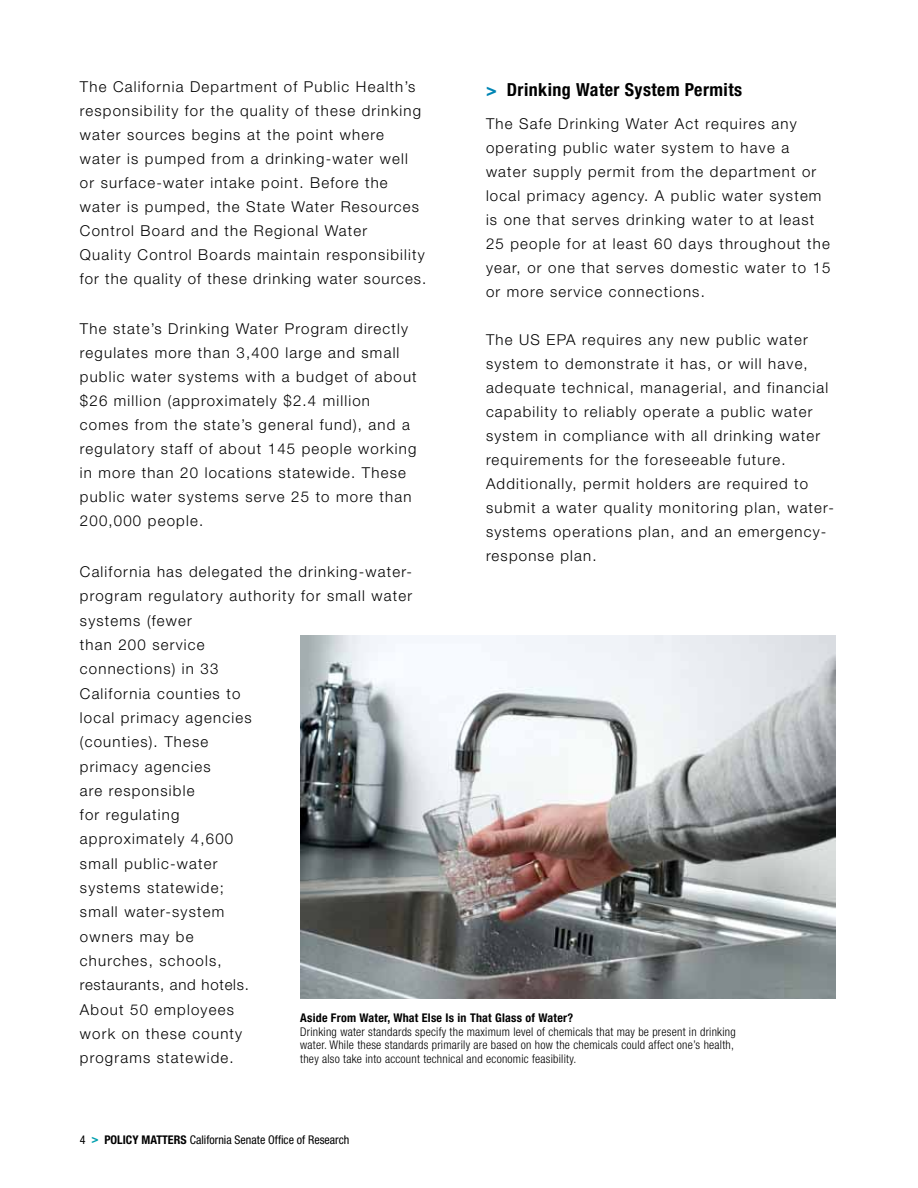
<style>
.page{position:relative;width:918px;height:1188px;background:#fff}
.page>*{position:absolute;margin:0;border:0;box-sizing:border-box;transform-origin:0 0}
.t1{font:700 condensed 18px "Helvetica Neue";letter-spacing:.025em;color:#000}
.t2{font:300 15px/24px "Helvetica Neue";letter-spacing:.08em;color:#000}
.t3{font:300 condensed 12px/13.5px "Helvetica Neue";letter-spacing:.02em;color:#000}
.t4{font:700 condensed 12px "Helvetica Neue";letter-spacing:.02em;color:#000}
.t5{font:condensed 12px "Helvetica Neue";color:#000}
.t6{font:700 condensed 12px "Helvetica Neue";color:#000}
.s1{color:#0085b4}
.s2{font-weight:400}
.s3{color:#00a0af}
</style>
<div class="page">
<img style="left:300px;top:635px;width:535px;height:363px">
<p class="t2" style="left:80px;top:74px;width:348px">The California Department of Public Health’s responsibility for the quality of these drinking water sources begins at the point where water is pumped from a drinking-water well<br>or surface-water intake point. Before the water is pumped, the State Water Resources Control Board and the Regional Water<br>Quality Control Boards maintain responsibility for the quality of these drinking water sources.</p>
<p class="t2" style="left:80px;top:316px;width:338px">The state’s Drinking Water Program directly regulates more than 3,400 large and small public water systems with a budget of about $26 million (approximately $2.4 million comes from the state’s general fund), and a regulatory staff of about 145 people working in more than 20 locations statewide. These public water systems serve 25 to more than 200,000 people.</p>
<p class="t2" style="left:80px;top:559px;width:334px">California has delegated the drinking-water&shy;program regulatory authority for small water systems (fewer<br>than 200 service<br>connections) in 33<br>California counties to<br>local primacy agencies<br>(counties). These<br>primacy agencies<br>are responsible<br>for regulating<br>approximately 4,600<br>small public-water<br>systems statewide;<br>small water-system<br>owners may be<br>churches, schools,<br>restaurants, and hotels.<br>About 50 employees<br>work on these county<br>programs statewide.</p>
<p class="t1" style="left:486px;top:79px;width:258px"><span class="s1">&gt;</span> Drinking Water System Permits</p>
<p class="t2" style="left:486px;top:111px;width:346px">The Safe Drinking Water Act requires any operating public water system to have a water supply permit from the department or local primacy agency. A public water system is one that serves drinking water to at least 25 people for at least 60 days throughout the year, or one that serves domestic water to 15 or more service connections.</p>
<p class="t2" style="left:486px;top:327px;width:349px">The US EPA requires any new public water system to demonstrate it has, or will have, adequate technical, managerial, and financial capability to reliably operate a public water system in compliance with all drinking water requirements for the foreseeable future.<br>Additionally, permit holders are required to submit a water quality monitoring plan, water&shy;systems operations plan, and an emergency&shy;response plan.</p>
<p class="t4" style="left:300px;top:1011px;width:274px">Aside From Water, What Else Is in That Glass of Water?</p>
<p class="t3" style="left:300px;top:1025px;width:437px">Drinking water standards specify the maximum level of chemicals that may be present in drinking water. While these standards primarily are based on how the chemicals could affect one’s health, they also take into account technical and economic feasibility.</p>
<p class="t6" style="left:80px;top:1132px;width:95px"><span class="s2">4</span> <span class="s3">&gt;</span> POLICY MATTERS</p>
<p class="t5" style="left:190px;top:1132px;width:161px">California Senate Office of Research</p>
</div>
